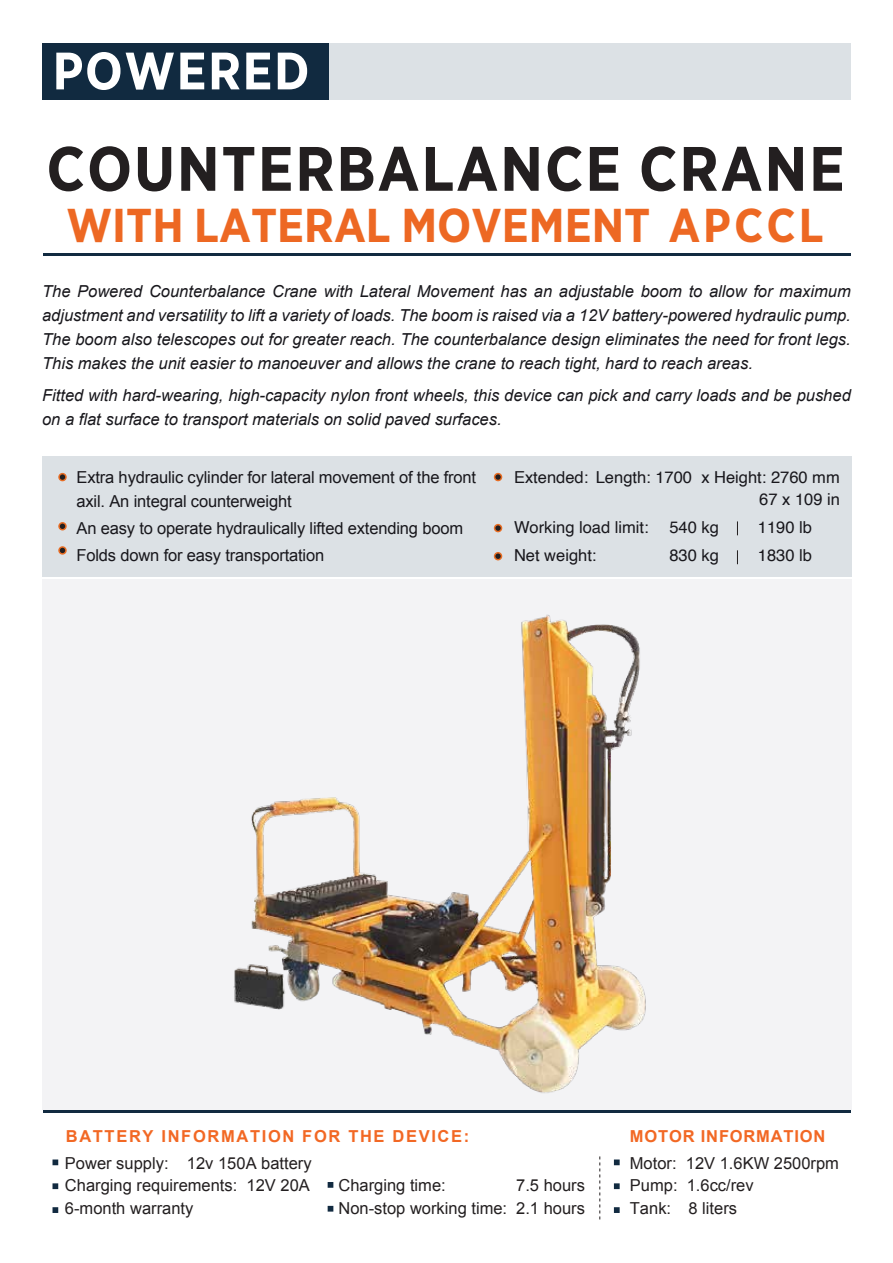
<style>
.page{position:relative;width:893px;height:1263px;background:#fff}
.page>*{position:absolute;margin:0;border:0;box-sizing:border-box;transform-origin:0 0}
.t1{font:700 62.55px "Gotham Narrow";letter-spacing:.03em;color:#231f20}
.t2{font:700 52.5px "Gotham Narrow";letter-spacing:.03em;color:#fff}
.t3{font:700 47.4px "Gotham Narrow";color:#ed6823}
.t4{font:italic 16.5px/24px "Arial";color:#18171c;text-align:justify}
.t5{font:16.5px/22.5px "Arial";color:#231f20}
.t6{font:16.5px/24px "Arial";letter-spacing:-.01em;color:#18171c}
.t7{font:16.5px/28.5px "Helvetica";color:#18171c}
.t8{font:700 16.5px "Arial";letter-spacing:.1em;color:#f26824}
.t9{font:700 16.5px "Arial";letter-spacing:.05em;color:#f26824}
</style>
<div class="page">
<div style="left:42px;top:579px;width:809px;height:531px;background:#f3f3f5"></div>
<hr style="left:43px;top:253px;width:808px;height:2px;background:#112a40">
<div style="left:239px;top:43px;width:612px;height:56px;background:#dce1e5"></div>
<div style="left:43px;top:43px;width:286px;height:56px;background:#112a40"></div>
<div style="left:43px;top:456px;width:809px;height:120px;background:#dce1e5"></div>
<div style="left:59px;top:474px;width:7px;height:7px;background:#231f20;border-radius:50%"></div>
<div style="left:58px;top:473px;width:9px;height:8px;border:2px solid #e86d24;border-radius:50%"></div>
<div style="left:59px;top:523px;width:7px;height:7px;background:#231f20;border-radius:50%"></div>
<div style="left:58px;top:522px;width:9px;height:8px;border:2px solid #e86d24;border-radius:50%"></div>
<div style="left:59px;top:547px;width:7px;height:7px;background:#231f20;border-radius:50%"></div>
<div style="left:58px;top:546px;width:9px;height:9px;border:2px solid #e86d24;border-radius:50%"></div>
<svg style="left:737px;top:521px;width:1px;height:14px"></svg>
<svg style="left:737px;top:550px;width:1px;height:14px"></svg>
<div style="left:494px;top:473px;width:8px;height:8px;border:2px solid #e86d24;border-radius:50%"></div>
<div style="left:495px;top:525px;width:6px;height:7px;background:#231f20;border-radius:50%"></div>
<div style="left:494px;top:524px;width:8px;height:8px;border:2px solid #e86d24;border-radius:50%"></div>
<div style="left:495px;top:553px;width:6px;height:7px;background:#231f20;border-radius:50%"></div>
<div style="left:494px;top:552px;width:8px;height:8px;border:2px solid #e86d24;border-radius:50%"></div>
<img style="left:233px;top:614px;width:413px;height:479px">
<hr style="left:43px;top:1110px;width:808px;height:2px;background:#112a40">
<svg style="left:53px;top:1159px;width:5px;height:6px"></svg>
<svg style="left:53px;top:1183px;width:5px;height:6px"></svg>
<svg style="left:328px;top:1182px;width:5px;height:6px"></svg>
<svg style="left:328px;top:1206px;width:5px;height:5px"></svg>
<svg style="left:53px;top:1207px;width:5px;height:6px"></svg>
<svg style="left:614px;top:1159px;width:6px;height:6px"></svg>
<svg style="left:614px;top:1183px;width:6px;height:6px"></svg>
<svg style="left:614px;top:1207px;width:6px;height:6px"></svg>
<svg style="left:599px;top:1156px;width:1px;height:64px"></svg>
<h2 class="t2" style="left:53px;top:37px;width:258px">POWERED</h2>
<h1 class="t1" style="left:46px;top:129px;width:800px">COUNTERBALANCE CRANE</h1>
<h3 class="t3" style="left:66px;top:194px;width:759px">WITH LATERAL MOVEMENT APCCL</h3>
<p class="t4" style="left:42px;top:280px;width:810px">The Powered Counterbalance Crane with Lateral Movement has an adjustable boom to allow for maximum adjustment and versatility to lift a variety of loads. The boom is raised via a 12V battery-powered hydraulic pump.<br>The boom also telescopes out for greater reach. The counterbalance design eliminates the need for front legs.<br>This makes the unit easier to manoeuver and allows the crane to reach tight, hard to reach areas.</p>
<p class="t4" style="left:42px;top:383px;width:810px">Fitted with hard-wearing, high-capacity nylon front wheels, this device can pick and carry loads and be pushed on a flat surface to transport materials on solid paved surfaces.</p>
<p class="t6" style="left:77px;top:466px;width:401px">Extra hydraulic cylinder for lateral movement of the front axil. An integral counterweight</p>
<p class="t6" style="left:77px;top:515px;width:388px;line-height:27px">An easy to operate hydraulically lifted extending boom<br>Folds down for easy transportation</p>
<p class="t7" style="left:596px;top:464px;width:245px">Length: 1700 x Height: 2760 mm</p>
<p class="t7" style="left:669px;top:513px;width:51px">540 kg</p>
<p class="t7" style="left:758px;top:513px;width:56px">1190 lb</p>
<p class="t7" style="left:514px;top:464px;width:76px">Extended:</p>
<p class="t7" style="left:514px;top:513px;width:136px">Working load limit:<br>Net weight:</p>
<p class="t7" style="left:759px;top:485px;width:82px">67 x 109 in</p>
<p class="t7" style="left:669px;top:542px;width:51px">830 kg</p>
<p class="t7" style="left:758px;top:542px;width:56px">1830 lb</p>
<p class="t8" style="left:66px;top:1125px;width:405px">BATTERY INFORMATION FOR THE DEVICE:</p>
<p class="t9" style="left:630px;top:1125px;width:197px">MOTOR INFORMATION</p>
<p class="t5" style="left:65px;top:1152px;width:248px;text-align:justify">Power supply: 12v 150A battery Charging requirements: 12V 20A 6-month warranty</p>
<p class="t5" style="left:630px;top:1152px;width:211px">Motor: 12V 1.6KW 2500rpm<br>Pump: 1.6cc/rev<br>Tank: 8 liters</p>
<p class="t5" style="left:338px;top:1174px;width:170px">Charging time:<br>Non-stop working time:</p>
<p class="t5" style="left:516px;top:1174px;width:70px">7.5 hours<br>2.1 hours</p>
</div>
